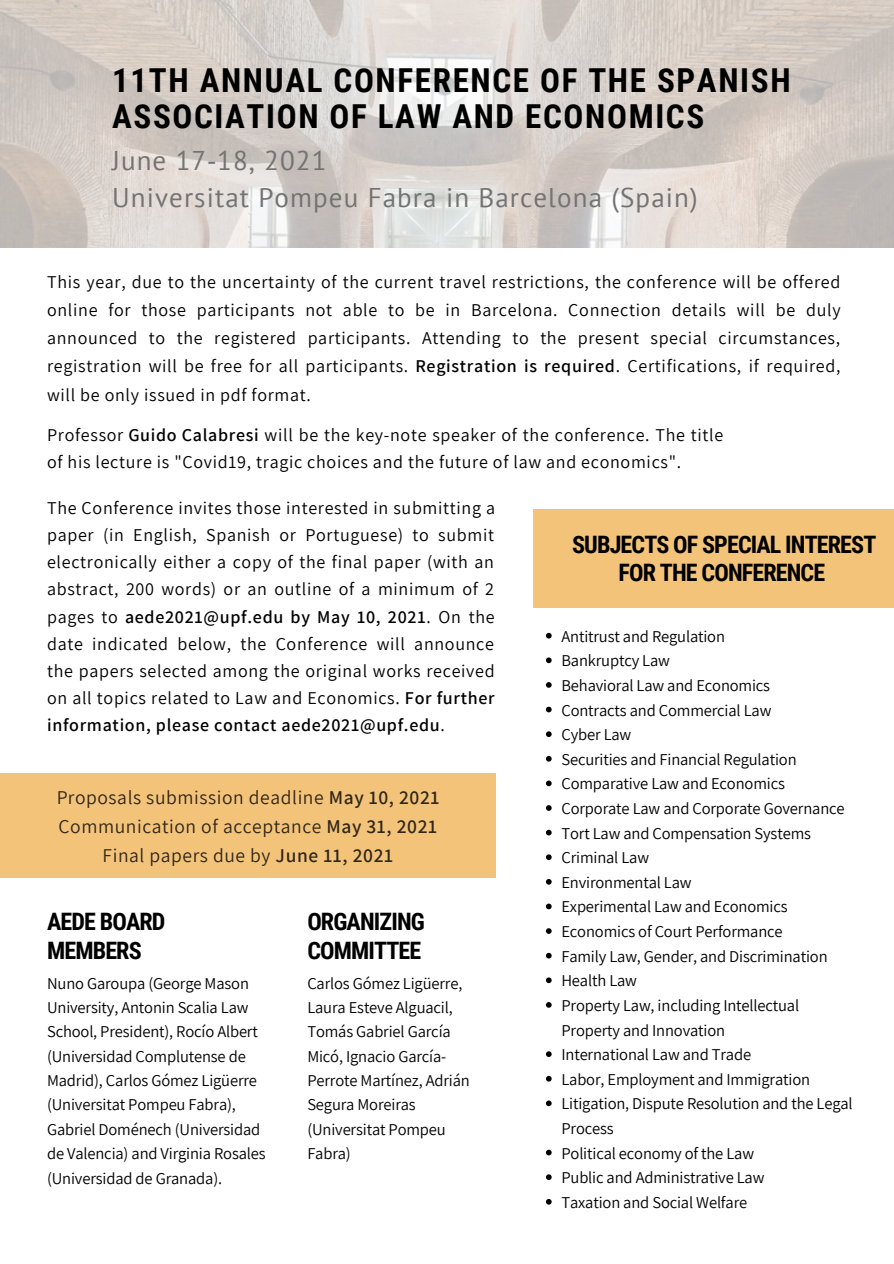
<style>
.page{position:relative;width:894px;height:1264px;background:#fff}
.page>*{position:absolute;margin:0;border:0;box-sizing:border-box;transform-origin:0 0}
.t1{font:700 33px "Roboto Condensed";letter-spacing:.05em;color:#000}
.t2{font:27px "PT Sans";letter-spacing:.04em;color:#737373}
.t3{font:700 24px/28.7px "Roboto Condensed";letter-spacing:-.035em;color:#000}
.t4{font:19.5px/29px "Assistant";letter-spacing:.03em;color:#000;text-align:center}
.t5{font:18px/27px "Assistant";letter-spacing:.04em;color:#000;text-align:justify}
.t6{font:16.5px/24.3px "Assistant";letter-spacing:-.01em;color:#000}
.s1{font-family:"Noto Sans"}
.s2{font-weight:600}
</style>
<div class="page">
<svg style="left:546px;top:633px;width:5px;height:5px"></svg>
<svg style="left:546px;top:657px;width:5px;height:6px"></svg>
<svg style="left:546px;top:682px;width:5px;height:5px"></svg>
<svg style="left:546px;top:706px;width:5px;height:6px"></svg>
<svg style="left:546px;top:731px;width:5px;height:6px"></svg>
<svg style="left:546px;top:756px;width:5px;height:5px"></svg>
<svg style="left:546px;top:780px;width:5px;height:6px"></svg>
<svg style="left:546px;top:805px;width:5px;height:5px"></svg>
<svg style="left:546px;top:829px;width:5px;height:6px"></svg>
<svg style="left:546px;top:854px;width:5px;height:6px"></svg>
<svg style="left:546px;top:879px;width:5px;height:5px"></svg>
<svg style="left:546px;top:903px;width:5px;height:6px"></svg>
<svg style="left:546px;top:928px;width:5px;height:5px"></svg>
<svg style="left:546px;top:952px;width:5px;height:6px"></svg>
<svg style="left:546px;top:977px;width:5px;height:6px"></svg>
<svg style="left:546px;top:1002px;width:5px;height:5px"></svg>
<svg style="left:546px;top:1051px;width:5px;height:5px"></svg>
<svg style="left:546px;top:1075px;width:5px;height:6px"></svg>
<svg style="left:546px;top:1100px;width:5px;height:6px"></svg>
<svg style="left:546px;top:1149px;width:5px;height:6px"></svg>
<svg style="left:546px;top:1174px;width:5px;height:5px"></svg>
<svg style="left:546px;top:1199px;width:5px;height:5px"></svg>
<div style="left:0;top:774px;width:495px;height:104px;background:#f3c37a"></div>
<img style="left:0;top:0;width:893px;height:247px">
<div style="left:533px;top:510px;width:360px;height:98px;background:#f3c37a"></div>
<p class="t1" style="left:112px;top:61px;width:679px">11TH ANNUAL CONFERENCE OF THE SPANISH</p>
<p class="t1" style="left:112px;top:97px;width:593px">ASSOCIATION OF LAW AND ECONOMICS</p>
<p class="t2" style="left:112px;top:142px;width:216px">June 17<span class="s1">‐</span>18, 2021</p>
<p class="t2" style="left:112px;top:179px;width:586px">Universitat Pompeu Fabra in Barcelona (Spain)</p>
<p class="t5" style="left:47px;top:267px;width:794px;line-height:28.2px">This year, due to the uncertainty of the current travel restrictions, the conference will be offered online for those participants not able to be in Barcelona. Connection details will be duly announced to the registered participants. Attending to the present special circumstances, registration will be free for all participants. <span class="s2">Registration is required</span>. Certifications, if required, will be only issued in pdf format.</p>
<p class="t5" style="left:47px;top:421px;width:677px">Professor <span class="s2">Guido Calabresi</span> will be the key-note speaker of the conference. The title of his lecture is "Covid19, tragic choices and the future of law and economics".</p>
<p class="t5" style="left:47px;top:494px;width:449px">The Conference invites those interested in submitting a paper (in English, Spanish or Portuguese) to submit electronically either a copy of the final paper (with an abstract, 200 words) or an outline of a minimum of 2 pages to <span class="s2">aede2021@upf.edu by May 10, 2021</span>. On the date indicated below, the Conference will announce the papers selected among the original works received on all topics related to Law and Economics. <span class="s2">For further information, please contact aede2021@upf.edu</span>.</p>
<p class="t4" style="left:56px;top:782px;width:384px">Proposals submission deadline <span class="s2">May 10, 2021<br></span>Communication of acceptance <span class="s2">May 31, 2021<br></span>Final papers due by <span class="s2">June 11, 2021</span></p>
<p class="t3" style="left:47px;top:907px;width:120px">AEDE BOARD<br>MEMBERS</p>
<p class="t6" style="left:47px;top:970px;width:220px">Nuno Garoupa (George Mason<br>University, Antonin Scalia Law<br>School, President), Rocío Albert (Universidad Complutense de<br>Madrid), Carlos Gómez Ligüerre (Universitat Pompeu Fabra),<br>Gabriel Doménech (Universidad de Valencia) and Virginia Rosales (Universidad de Granada).</p>
<p class="t3" style="left:307px;top:907px;width:119px">ORGANIZING<br>COMMITTEE</p>
<p class="t6" style="left:307px;top:970px;width:164px">Carlos Gómez Ligüerre,<br>Laura Esteve Alguacil,<br>Tomás Gabriel García<br>Micó, Ignacio García-<br>Perrote Martínez, Adrián<br>Segura Moreiras (Universitat Pompeu<br>Fabra)</p>
<p class="t3" style="left:572px;top:530px;width:306px;text-align:center">SUBJECTS OF SPECIAL INTEREST<br>FOR THE CONFERENCE</p>
<p class="t6" style="left:561px;top:623px;width:165px">Antitrust and Regulation</p>
<p class="t6" style="left:561px;top:648px;width:110px">Bankruptcy Law</p>
<p class="t6" style="left:561px;top:672px;width:210px">Behavioral Law and Economics</p>
<p class="t6" style="left:561px;top:697px;width:211px">Contracts and Commercial Law</p>
<p class="t6" style="left:561px;top:722px;width:71px">Cyber Law</p>
<p class="t6" style="left:561px;top:746px;width:237px">Securities and Financial Regulation</p>
<p class="t6" style="left:561px;top:771px;width:225px">Comparative Law and Economics</p>
<p class="t6" style="left:561px;top:795px;width:285px">Corporate Law and Corporate Governance</p>
<p class="t6" style="left:561px;top:820px;width:251px">Tort Law and Compensation Systems</p>
<p class="t6" style="left:561px;top:845px;width:89px">Criminal Law</p>
<p class="t6" style="left:561px;top:869px;width:132px">Environmental Law</p>
<p class="t6" style="left:561px;top:894px;width:228px">Experimental Law and Economics</p>
<p class="t6" style="left:561px;top:918px;width:223px">Economics of Court Performance</p>
<p class="t6" style="left:561px;top:943px;width:268px">Family Law, Gender, and Discrimination</p>
<p class="t6" style="left:561px;top:968px;width:77px">Health Law</p>
<p class="t6" style="left:561px;top:992px;width:239px">Property Law, including Intellectual<br>Property and Innovation</p>
<p class="t6" style="left:561px;top:1041px;width:191px">International Law and Trade</p>
<p class="t6" style="left:561px;top:1066px;width:250px">Labor, Employment and Immigration</p>
<p class="t6" style="left:561px;top:1090px;width:293px">Litigation, Dispute Resolution and the Legal<br>Process</p>
<p class="t6" style="left:561px;top:1140px;width:194px">Political economy of the Law</p>
<p class="t6" style="left:561px;top:1164px;width:204px">Public and Administrative Law</p>
<p class="t6" style="left:561px;top:1189px;width:187px">Taxation and Social Welfare</p>
</div>
